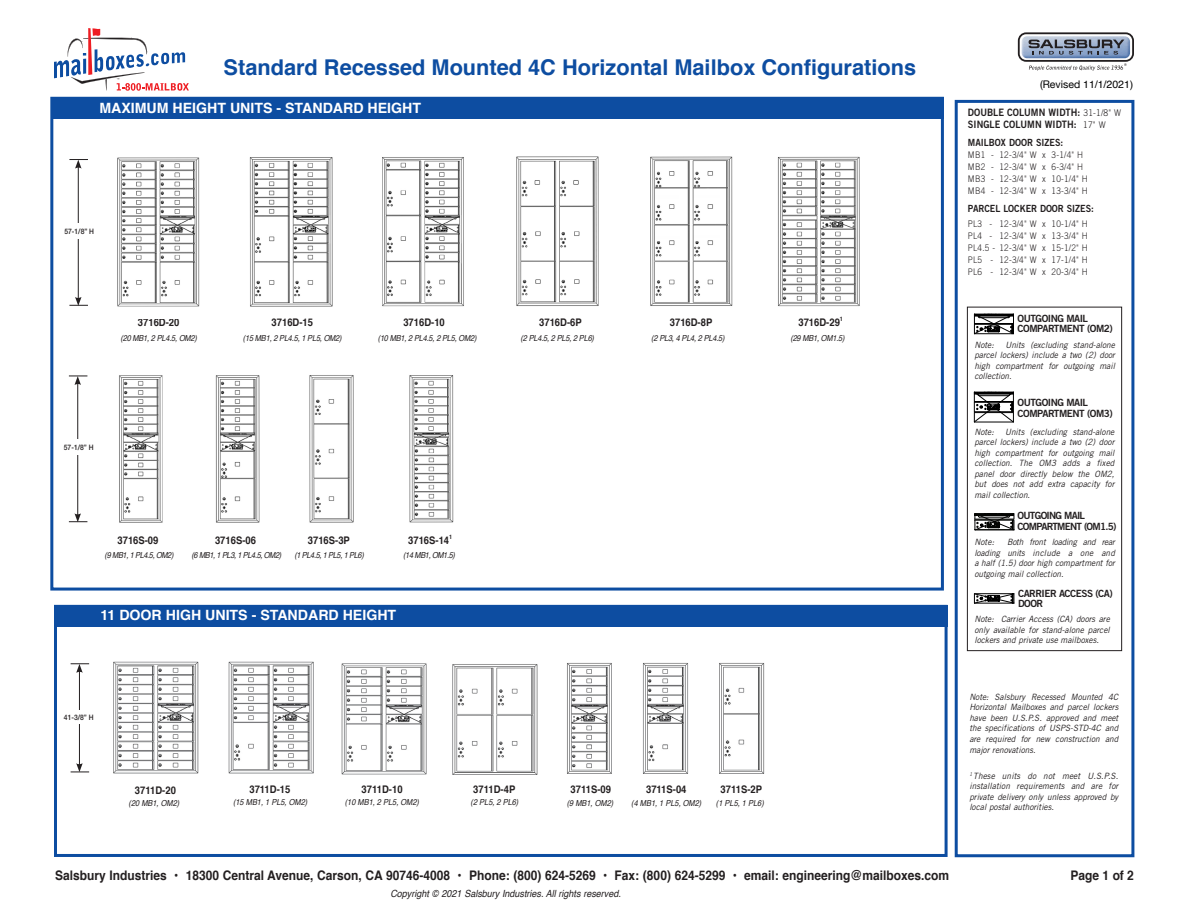
<style>
.page{position:relative;width:1188px;height:918px;background:#fff}
.page>*{position:absolute;margin:0;border:0;box-sizing:border-box;transform-origin:0 0}
.t1{font:700 21.75px "Helvetica";color:#0d4da1}
.t2{font:700 14.1px "Helvetica";color:#fff}
.t3{font:700 13.2px "Helvetica";color:#231f20;scale:.91 1}
.t4{font:700 10.5px "Helvetica";color:#231f20;scale:.9 1}
.t5{font:10.5px "Helvetica";color:#000}
.t6{font:10.2px "Trade Gothic Bold Two";color:#231f20;scale:.91 1}
.t7{font:10.05px/10.5px "Trade Gothic Bold Two";letter-spacing:-.05em;color:#231f20}
.t8{font:10.05px "Trade Gothic Bold Two";letter-spacing:-.075em;color:#231f20}
.t9{font:italic 9.9px "Helvetica";color:#231f20;scale:.91 1}
.t10{font:9.9px "Trade Gothic Bold Two";letter-spacing:-.005em;color:#231f20;scale:.91 1}
.t11{font:300 9.15px "Trade Gothic";letter-spacing:.025em;color:#231f20;scale:.91 1}
.t12{font:italic 8.7px/10.5px "Trade Gothic";color:#231f20;text-align:justify;scale:.95 1}
.t13{font:italic 8.25px "Helvetica";letter-spacing:-.025em;color:#231f20;scale:.9 1}
.t14{font:italic 8.25px "Helvetica";letter-spacing:-.05em;color:#231f20;scale:.9 1}
.t15{font:italic 8.25px "Helvetica";color:#231f20;scale:.9 1}
.t16{font:500 7.5px "Helvetica Neue";color:#231f20;scale:.9 1}
.t17{font:700 6px "Helvetica";color:#231f20;scale:.91 1}
.s1{font-family:"Helvetica Neue"}
.s2{font-family:"Trade Gothic";font-weight:300;font-size:9.15px}
</style>
<div class="page">
<div style="left:51px;top:97px;width:892px;height:22px;background:#0d4da1"></div>
<div style="left:54px;top:605px;width:894px;height:252px;border:3px solid #0d4da1"></div>
<svg style="left:54px;top:28px;width:135px;height:63px"></svg>
<svg style="left:1018px;top:32px;width:116px;height:30px"></svg>
<svg style="left:1020px;top:34px;width:112px;height:26px"></svg>
<img style="left:1022px;top:36px;width:108px;height:22px">
<svg style="left:1029px;top:40px;width:95px;height:15px"></svg>
<svg style="left:1029px;top:63px;width:98px;height:8px"></svg>
<img style="left:117px;top:157px;width:83px;height:150px">
<img style="left:249px;top:157px;width:84px;height:150px">
<img style="left:382px;top:157px;width:82px;height:150px">
<img style="left:119px;top:375px;width:44px;height:148px">
<img style="left:215px;top:375px;width:45px;height:148px">
<img style="left:409px;top:375px;width:45px;height:148px">
<img style="left:777px;top:156px;width:83px;height:151px">
<img style="left:516px;top:156px;width:83px;height:150px">
<img style="left:650px;top:156px;width:83px;height:150px">
<img style="left:309px;top:375px;width:45px;height:148px">
<div style="left:56px;top:605px;width:892px;height:21px;background:#0d4da1"></div>
<img style="left:113px;top:662px;width:86px;height:112px">
<img style="left:228px;top:662px;width:86px;height:112px">
<img style="left:341px;top:663px;width:86px;height:112px">
<img style="left:452px;top:664px;width:86px;height:111px">
<img style="left:567px;top:663px;width:45px;height:111px">
<img style="left:643px;top:663px;width:45px;height:111px">
<img style="left:719px;top:663px;width:46px;height:111px">
<hr style="left:78px;top:166px;width:1px;height:133px;background:#231f20">
<svg style="left:69px;top:297px;width:19px;height:9px"></svg>
<div style="left:69px;top:223px;width:21px;height:15px;background:#fff"></div>
<svg style="left:69px;top:159px;width:19px;height:10px"></svg>
<hr style="left:79px;top:670px;width:1px;height:96px;background:#231f20">
<svg style="left:71px;top:763px;width:18px;height:10px"></svg>
<svg style="left:71px;top:664px;width:18px;height:9px"></svg>
<div style="left:63px;top:710px;width:31px;height:14px;background:#fff"></div>
<hr style="left:77px;top:383px;width:1px;height:133px;background:#231f20">
<svg style="left:69px;top:513px;width:18px;height:9px"></svg>
<div style="left:69px;top:439px;width:20px;height:16px;background:#fff"></div>
<svg style="left:69px;top:376px;width:18px;height:9px"></svg>
<div style="left:955px;top:100px;width:179px;height:757px;border:3px solid #0d4da1"></div>
<div style="left:967px;top:307px;width:155px;height:344px;border:1px solid #231f20"></div>
<svg style="left:974px;top:313px;width:40px;height:22px"></svg>
<svg style="left:974px;top:593px;width:41px;height:11px"></svg>
<svg style="left:974px;top:391px;width:40px;height:32px"></svg>
<svg style="left:974px;top:513px;width:41px;height:18px"></svg>
<p class="t1" style="left:224px;top:50px;width:694px">Standard Recessed Mounted 4C Horizontal Mailbox Configurations</p>
<p class="t2" style="left:99px;top:96px;width:323px">MAXIMUM HEIGHT UNITS - STANDARD HEIGHT</p>
<p class="t16" style="left:64px;top:227px;width:35px">57-1/8” H</p>
<p class="t4" style="left:138px;top:314px;width:48px">3716D-20</p>
<p class="t13" style="left:120px;top:331px;width:87px">(20 MB1, 2 PL4.5, OM2)</p>
<p class="t13" style="left:243px;top:331px;width:111px">(15 MB1, 2 PL4.5, 1 PL5, OM2)</p>
<p class="t4" style="left:272px;top:314px;width:48px">3716D-15</p>
<p class="t4" style="left:403px;top:314px;width:48px">3716D-10</p>
<p class="t13" style="left:378px;top:331px;width:111px">(10 MB1, 2 PL4.5, 2 PL5, OM2)</p>
<p class="t4" style="left:539px;top:314px;width:49px">3716D-6P</p>
<p class="t13" style="left:521px;top:331px;width:83px">(2 PL4.5, 2 PL5, 2 PL6)</p>
<p class="t4" style="left:670px;top:314px;width:49px">3716D-8P</p>
<p class="t13" style="left:651px;top:331px;width:83px">(2 PL3, 4 PL4, 2 PL4.5)</p>
<p class="t4" style="left:798px;top:314px;width:48px">3716D-29</p>
<p class="t17" style="left:840px;top:314px;width:5px">1</p>
<p class="t13" style="left:790px;top:331px;width:62px">(29 MB1, OM1.5)</p>
<p class="t16" style="left:64px;top:443px;width:35px">57-1/8” H</p>
<p class="t4" style="left:118px;top:532px;width:47px">3716S-09</p>
<p class="t4" style="left:215px;top:532px;width:47px">3716S-06</p>
<p class="t14" style="left:105px;top:549px;width:78px">(9 MB1, 1 PL4.5, OM2)</p>
<p class="t14" style="left:191px;top:549px;width:101px">(6 MB1, 1 PL3, 1 PL4.5, OM2)</p>
<p class="t4" style="left:308px;top:532px;width:48px">3716S-3P</p>
<p class="t14" style="left:294px;top:549px;width:79px">(1 PL4.5, 1 PL5, 1 PL6)</p>
<p class="t4" style="left:408px;top:532px;width:47px">3716S-14</p>
<p class="t17" style="left:449px;top:532px;width:5px">1</p>
<p class="t13" style="left:403px;top:549px;width:59px">(14 MB1, OM1.5)</p>
<p class="t2" style="left:100px;top:604px;width:297px">11 DOOR HIGH UNITS - STANDARD HEIGHT</p>
<p class="t16" style="left:64px;top:713px;width:35px">41-3/8” H</p>
<p class="t4" style="left:135px;top:782px;width:47px">3711D-20</p>
<p class="t4" style="left:362px;top:781px;width:47px">3711D-10</p>
<p class="t13" style="left:129px;top:796px;width:58px">(20 MB1, OM2)</p>
<p class="t15" style="left:233px;top:796px;width:84px">(15 MB1, 1 PL5, OM2)</p>
<p class="t15" style="left:345px;top:796px;width:84px">(10 MB1, 2 PL5, OM2)</p>
<p class="t4" style="left:249px;top:781px;width:47px">3711D-15</p>
<p class="t4" style="left:473px;top:781px;width:48px">3711D-4P</p>
<p class="t13" style="left:471px;top:795px;width:55px">(2 PL5, 2 PL6)</p>
<p class="t4" style="left:571px;top:781px;width:46px">3711S-09</p>
<p class="t13" style="left:567px;top:797px;width:53px">(9 MB1, OM2)</p>
<p class="t4" style="left:646px;top:780px;width:46px">3711S-04</p>
<p class="t15" style="left:631px;top:797px;width:79px">(4 MB1, 1 PL5, OM2)</p>
<p class="t4" style="left:721px;top:781px;width:48px">3711S-2P</p>
<p class="t13" style="left:716px;top:796px;width:55px">(1 PL5, 1 PL6)</p>
<p class="t5" style="left:1040px;top:76px;width:95px"><span class="s1">(Revised</span> 11/1/2021)</p>
<p class="t6" style="left:968px;top:106px;width:170px">DOUBLE COLUMN WIDTH: <span class="s2">31-1/8" W</span></p>
<p class="t6" style="left:968px;top:118px;width:153px">SINGLE COLUMN WIDTH: <span class="s2">17" W</span></p>
<p class="t10" style="left:968px;top:137px;width:106px">MAILBOX DOOR SIZES:</p>
<p class="t11" style="left:968px;top:150px;width:128px">MB1 - 12-3/4" W x 3-1/4" H</p>
<p class="t11" style="left:968px;top:162px;width:128px">MB2 - 12-3/4" W x 6-3/4" H</p>
<p class="t11" style="left:968px;top:174px;width:133px">MB3 - 12-3/4" W x 10-1/4" H</p>
<p class="t11" style="left:968px;top:186px;width:133px">MB4 - 12-3/4" W x 13-3/4" H</p>
<p class="t10" style="left:968px;top:203px;width:140px">PARCEL LOCKER DOOR SIZES:</p>
<p class="t11" style="left:968px;top:219px;width:133px">PL3 - 12-3/4" W x 10-1/4" H</p>
<p class="t11" style="left:968px;top:231px;width:133px">PL4 - 12-3/4" W x 13-3/4" H</p>
<p class="t11" style="left:968px;top:243px;width:133px">PL4.5 - 12-3/4" W x 15-1/2" H</p>
<p class="t11" style="left:968px;top:255px;width:133px">PL5 - 12-3/4" W x 17-1/4" H</p>
<p class="t11" style="left:968px;top:267px;width:133px">PL6 - 12-3/4" W x 20-3/4" H</p>
<p class="t7" style="left:1018px;top:313px;width:72px">OUTGOING MAIL</p>
<p class="t7" style="left:1018px;top:323px;width:97px">COMPARTMENT (OM2)</p>
<p class="t12" style="left:974px;top:339px;width:150px;text-indent:31px">Units (excluding stand-alone parcel lockers) include a two (2) door high compartment for outgoing mail collection.</p>
<p class="t12" style="left:974px;top:339px;width:22px">Note:</p>
<p class="t7" style="left:1018px;top:397px;width:72px">OUTGOING MAIL</p>
<p class="t7" style="left:1018px;top:408px;width:97px">COMPARTMENT (OM3)</p>
<p class="t12" style="left:974px;top:426px;width:149px;text-indent:31px">Units (excluding stand-alone parcel lockers) include a two (2) door high compartment for outgoing mail collection. The OM3 adds a fixed panel door directly below the OM2, but does not add extra capacity for mail collection.</p>
<p class="t12" style="left:974px;top:426px;width:22px">Note:</p>
<p class="t8" style="left:1018px;top:509px;width:69px">OUTGOING MAIL</p>
<p class="t8" style="left:1018px;top:520px;width:100px">COMPARTMENT (OM1.5)</p>
<p class="t12" style="left:974px;top:537px;width:149px;text-indent:33px">Both front loading and rear loading units include a one and a half (1.5) door high compartment for outgoing mail collection.</p>
<p class="t12" style="left:974px;top:537px;width:22px">Note:</p>
<p class="t7" style="left:1018px;top:588px;width:96px">CARRIER ACCESS (CA)<br>DOOR</p>
<p class="t12" style="left:974px;top:614px;width:144px">Note: Carrier Access (CA) doors are only available for stand-alone parcel lockers and private use mailboxes.</p>
<p class="t12" style="left:969px;top:691px;width:158px">Note: Salsbury Recessed Mounted 4C Horizontal Mailboxes and parcel lockers have been U.S.P.S. approved and meet the specifications of USPS-STD-4C and are required for new construction and major renovations.</p>
<p class="t12" style="left:969px;top:770px;width:158px"><sup>1</sup> These units do not meet U.S.P.S. installation requirements and are for private delivery only unless approved by local postal authorities.</p>
<p class="t3" style="left:55px;top:865px;width:984px">Salsbury Industries • 18300 Central Avenue, Carson, CA 90746-4008 • Phone: (800) 624-5269 • Fax: (800) 624-5299 • email: engineering@mailboxes.com</p>
<p class="t9" style="left:390px;top:885px;width:255px">Copyright © 2021 Salsbury Industries. All rights reserved.</p>
<p class="t3" style="left:1071px;top:865px;width:71px">Page 1 of 2</p>
</div>
